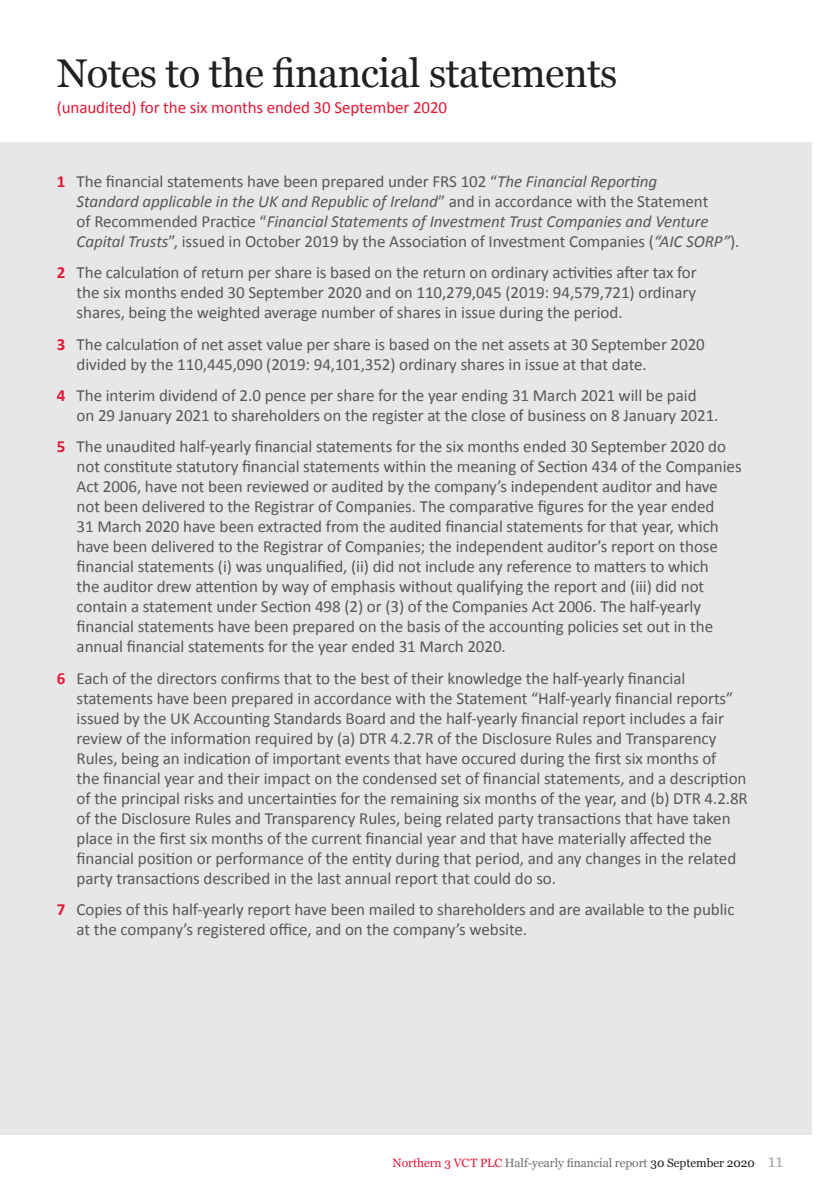
<style>
.page{position:relative;width:840px;height:1191px;background:#fff}
.page>*{position:absolute;margin:0;border:0;box-sizing:border-box;transform-origin:0 0}
.NVM_-_Title{font:40px "Georgia";letter-spacing:-.015em;color:#231f20}
.NVM_-_Body_2{font:17px/20px "Calibri";letter-spacing:-.005em;color:#57585a}
.NVM_-_for_the_year{font:17px "Calibri";letter-spacing:-.005em;color:#e51836}
.NVM_-_Footer{font:12px "Georgia";letter-spacing:-.005em;color:#6c6d70}
.s1{font-weight:700;color:#e51836}
.s2{font-style:italic}
.s3{color:#e51836}
.s4{color:#231f20}
.s5{font-size:18px;color:#a8a9ad}
</style>
<div class="page">
<div style="left:0;top:142px;width:811px;height:992px;background:#e6e7e9"></div>
<p class="NVM_-_Title" style="left:57px;top:44px;width:562px">Notes to the financial statements</p>
<p class="NVM_-_for_the_year" style="left:57px;top:96px;width:392px">(unaudited) for the six months ended 30 September 2020</p>
<p class="NVM_-_Body_2" style="left:77px;top:170px;width:664px;text-indent:-20px"><span class="s1">1</span> The financial statements have been prepared under FRS 102 “<span class="s2">The Financial Reporting<br>Standard applicable in the UK and Republic of Ireland</span>” and in accordance with the Statement<br>of Recommended Practice “<span class="s2">Financial Statements of Investment Trust Companies and Venture Capital Trusts</span>”, issued in October 2019 by the Association of Investment Companies (<span class="s2">“AIC SORP”</span>).</p>
<p class="NVM_-_Body_2" style="left:77px;top:262px;width:621px;text-align:justify;text-indent:-20px"><span class="s1">2</span> The calculation of return per share is based on the return on ordinary activities after tax for the six months ended 30 September 2020 and on 110,279,045 (2019: 94,579,721) ordinary shares, being the weighted average number of shares in issue during the period.</p>
<p class="NVM_-_Body_2" style="left:77px;top:333px;width:629px;text-indent:-20px"><span class="s1">3</span> The calculation of net asset value per share is based on the net assets at 30 September 2020 divided by the 110,445,090 (2019: 94,101,352) ordinary shares in issue at that date.</p>
<p class="NVM_-_Body_2" style="left:77px;top:384px;width:643px;text-indent:-20px"><span class="s1">4</span> The interim dividend of 2.0 pence per share for the year ending 31 March 2021 will be paid on 29 January 2021 to shareholders on the register at the close of business on 8 January 2021.</p>
<p class="NVM_-_Body_2" style="left:77px;top:436px;width:666px;text-indent:-20px"><span class="s1">5</span> The unaudited half-yearly financial statements for the six months ended 30 September 2020 do not constitute statutory financial statements within the meaning of Section 434 of the Companies Act 2006, have not been reviewed or audited by the company’s independent auditor and have not been delivered to the Registrar of Companies. The comparative figures for the year ended<br>31 March 2020 have been extracted from the audited financial statements for that year, which have been delivered to the Registrar of Companies; the independent auditor’s report on those financial statements (i) was unqualified, (ii) did not include any reference to matters to which<br>the auditor drew attention by way of emphasis without qualifying the report and (iii) did not contain a statement under Section 498 (2) or (3) of the Companies Act 2006. The half-yearly financial statements have been prepared on the basis of the accounting policies set out in the annual financial statements for the year ended 31 March 2020.</p>
<p class="NVM_-_Body_2" style="left:77px;top:667px;width:672px;text-indent:-20px"><span class="s1">6</span> Each of the directors confirms that to the best of their knowledge the half-yearly financial statements have been prepared in accordance with the Statement “Half-yearly financial reports” issued by the UK Accounting Standards Board and the half-yearly financial report includes a fair review of the information required by (a) DTR 4.2.7R of the Disclosure Rules and Transparency Rules, being an indication of important events that have occured during the first six months of<br>the financial year and their impact on the condensed set of financial statements, and a description of the principal risks and uncertainties for the remaining six months of the year, and (b) DTR 4.2.8R of the Disclosure Rules and Transparency Rules, being related party transactions that have taken place in the first six months of the current financial year and that have materially affected the financial position or performance of the entity during that period, and any changes in the related party transactions described in the last annual report that could do so.</p>
<p class="NVM_-_Body_2" style="left:77px;top:898px;width:659px;text-indent:-20px"><span class="s1">7</span> Copies of this half-yearly report have been mailed to shareholders and are available to the public at the company’s registered office, and on the company’s website.</p>
<p class="NVM_-_Footer" style="left:392px;top:1153px;width:392px"><span class="s3">Northern 3 VCT PLC</span> Half-yearly financial report <span class="s4">30 September 2020</span> <span class="s5">11</span></p>
</div>
